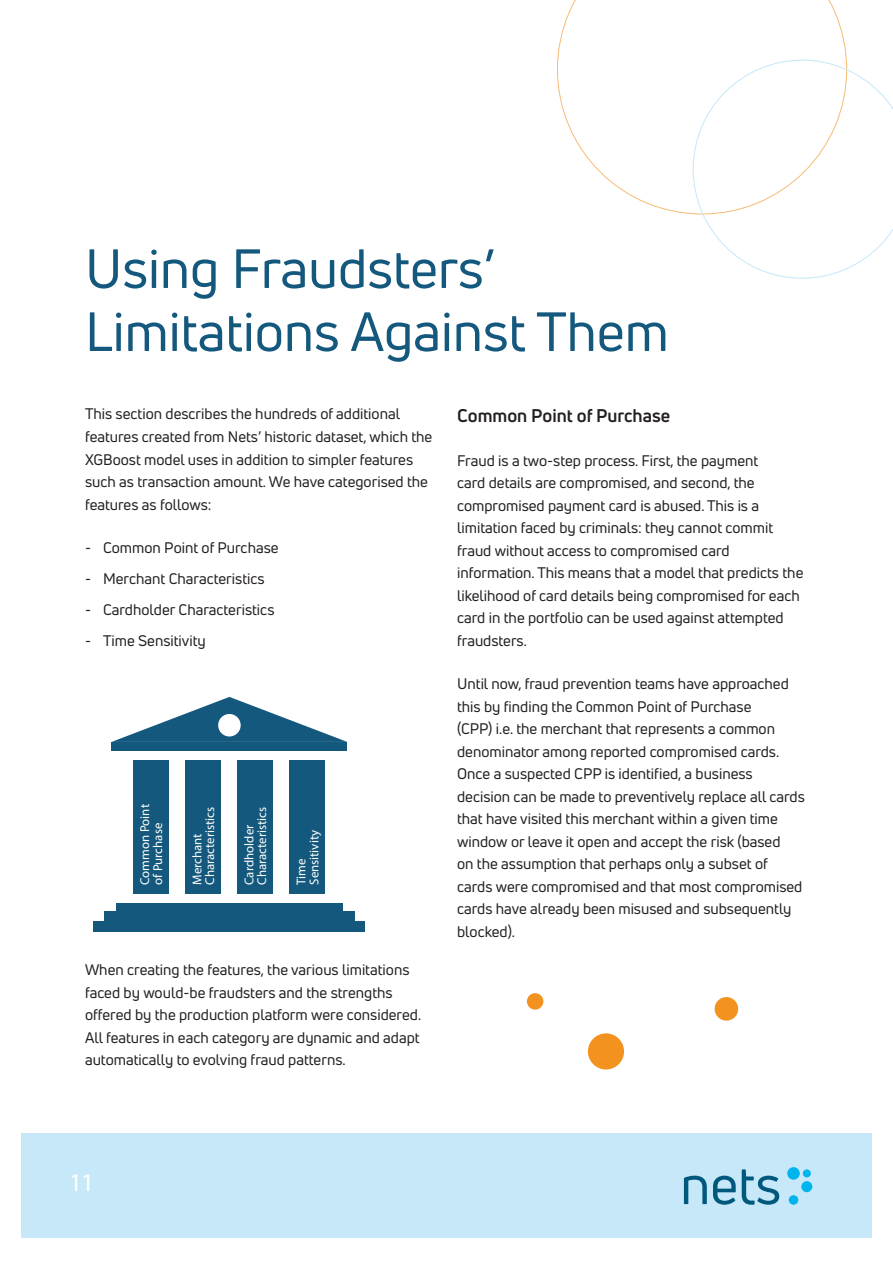
<style>
.page{position:relative;width:893px;height:1263px;background:#fff}
.page>*{position:absolute;margin:0;border:0;box-sizing:border-box;transform-origin:0 0}
.t1{font:54px/63px "Uni Neue";color:#14597d}
.t2{font:25.5px "Myriad Pro";color:#fff}
.t3{font:700 18px "Uni Neue";color:#231f20}
.t4{font:15px/22.5px "Uni Neue";color:#231f20}
.t5{font:12.9px/12.9px "Myriad Pro";color:#fff}
</style>
<div class="page">
<div style="left:21px;top:1133px;width:851px;height:104px;background:#c6e8f9"></div>
<svg style="left:684px;top:1176px;width:23px;height:28px"></svg>
<svg style="left:713px;top:1176px;width:23px;height:29px"></svg>
<svg style="left:742px;top:1169px;width:37px;height:36px"></svg>
<div style="left:787px;top:1167px;width:13px;height:13px;background:#00b5ed;border-radius:50%"></div>
<div style="left:803px;top:1169px;width:8px;height:8px;background:#00b5ed;border-radius:50%"></div>
<div style="left:801px;top:1181px;width:11px;height:11px;background:#00b5ed;border-radius:50%"></div>
<div style="left:789px;top:1195px;width:9px;height:10px;background:#00b5ed;border-radius:50%"></div>
<div style="left:134px;top:760px;width:35px;height:134px;background:#14597d"></div>
<div style="left:186px;top:760px;width:35px;height:134px;background:#14597d"></div>
<div style="left:238px;top:760px;width:35px;height:134px;background:#14597d"></div>
<div style="left:290px;top:760px;width:35px;height:134px;background:#14597d"></div>
<div style="left:116px;top:903px;width:227px;height:9px;background:#14597d"></div>
<div style="left:104px;top:912px;width:251px;height:9px;background:#14597d"></div>
<div style="left:94px;top:921px;width:271px;height:10px;background:#14597d"></div>
<svg style="left:112px;top:697px;width:235px;height:45px"></svg>
<div style="left:112px;top:742px;width:235px;height:9px;background:#14597d"></div>
<div style="left:218px;top:714px;width:23px;height:22px;background:#fff;border-radius:50%"></div>
<svg style="left:557px;top:0;width:290px;height:214px"></svg>
<svg style="left:693px;top:60px;width:200px;height:219px"></svg>
<div style="left:588px;top:1033px;width:36px;height:36px;background:#f3921f;border-radius:50%"></div>
<div style="left:527px;top:993px;width:16px;height:17px;background:#f3921f;border-radius:50%"></div>
<div style="left:715px;top:997px;width:23px;height:24px;background:#f3921f;border-radius:50%"></div>
<p class="t1" style="left:85px;top:237px;width:585px">Using Fraudsters’<br>Limitations Against Them</p>
<p class="t4" style="left:85px;top:403px;width:349px">This section describes the hundreds of additional features created from Nets’ historic dataset, which the XGBoost model uses in addition to simpler features such as transaction amount. We have categorised the features as follows:</p>
<p class="t4" style="left:85px;top:536px;width:195px">- Common Point of Purchase</p>
<p class="t4" style="left:85px;top:567px;width:181px">- Merchant Characteristics</p>
<p class="t4" style="left:85px;top:598px;width:191px">- Cardholder Characteristics</p>
<p class="t4" style="left:85px;top:629px;width:122px">- Time Sensitivity</p>
<p class="t5" style="left:138px;top:885px;width:82px;rotate:-90deg">Common Point of Purchase</p>
<p class="t5" style="left:190px;top:885px;width:80px;rotate:-90deg">Merchant<br>Characteristics</p>
<p class="t5" style="left:242px;top:885px;width:80px;rotate:-90deg">Cardholder<br>Characteristics</p>
<p class="t5" style="left:295px;top:885px;width:56px;rotate:-90deg">Time<br>Sensitivity</p>
<p class="t4" style="left:85px;top:958px;width:338px">When creating the features, the various limitations faced by would-be fraudsters and the strengths offered by the production platform were considered.<br>All features in each category are dynamic and adapt automatically to evolving fraud patterns.</p>
<p class="t3" style="left:457px;top:404px;width:215px">Common Point of Purchase</p>
<p class="t4" style="left:457px;top:449px;width:348px">Fraud is a two-step process. First, the payment<br>card details are compromised, and second, the compromised payment card is abused. This is a limitation faced by criminals: they cannot commit fraud without access to compromised card information. This means that a model that predicts the likelihood of card details being compromised for each card in the portfolio can be used against attempted fraudsters.</p>
<p class="t4" style="left:457px;top:672px;width:349px">Until now, fraud prevention teams have approached this by finding the Common Point of Purchase<br>(CPP) i.e. the merchant that represents a common denominator among reported compromised cards.<br>Once a suspected CPP is identified, a business decision can be made to preventively replace all cards that have visited this merchant within a given time window or leave it open and accept the risk (based<br>on the assumption that perhaps only a subset of cards were compromised and that most compromised cards have already been misused and subsequently blocked).</p>
<h2 class="t2" style="left:69px;top:1166px;width:27px">11</h2>
</div>
